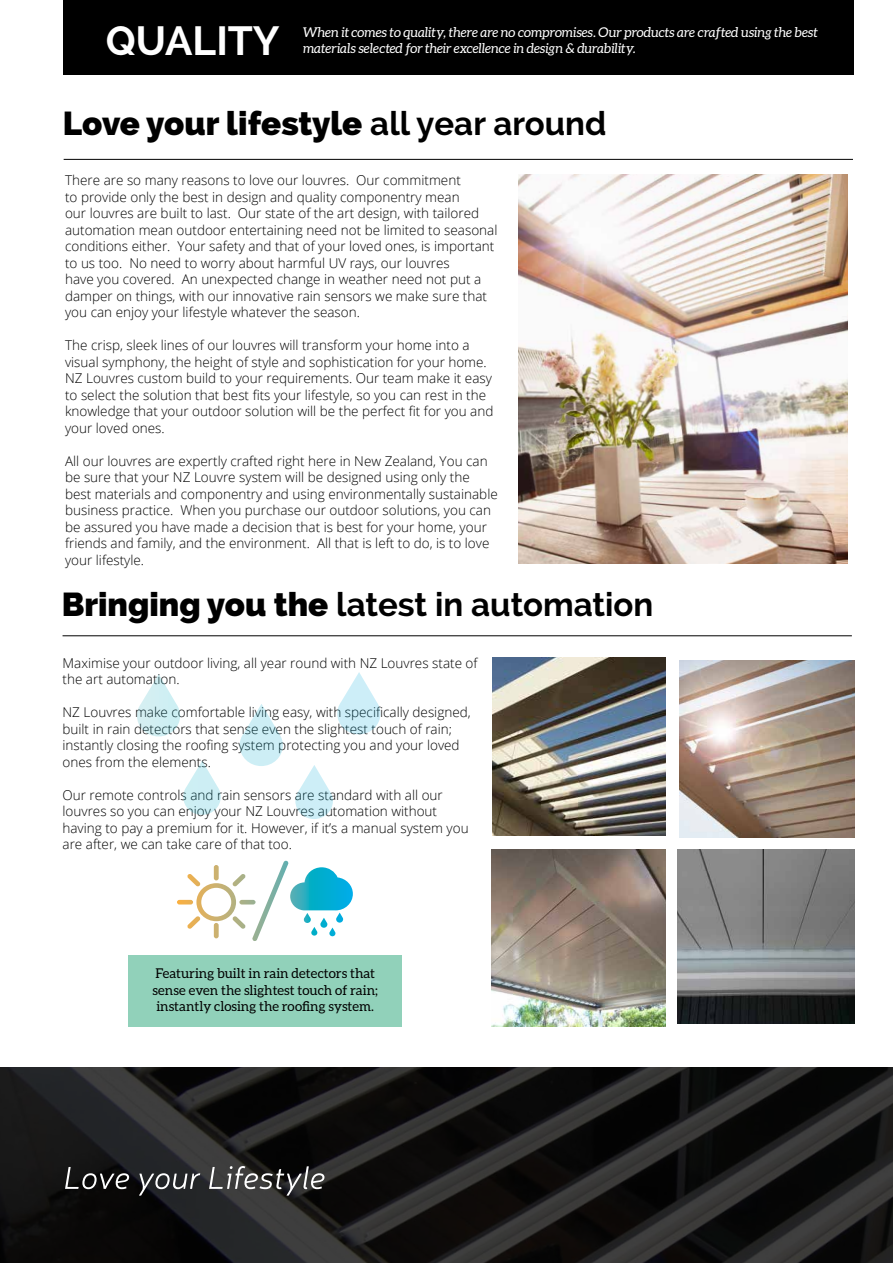
<style>
.page{position:relative;width:893px;height:1263px;background:#fff}
.page>*{position:absolute;margin:0;border:0;box-sizing:border-box;transform-origin:0 0}
.t1{font:700 40.5px "Raleway";color:#fff}
.t2{font:700 33px "Raleway";color:#000}
.t3{font:800 33px "Raleway";color:#000}
.t4{font:300 13.5px/16.5px "Open Sans";color:#000}
.t5{font:italic 13.5px "Aleo";letter-spacing:-.01em;color:#fff}
.t6{font:13.5px/16.5px "Aleo";color:#000}
.s1{font-weight:700}
.s2{font-weight:800}
</style>
<div class="page">
<svg style="left:0;top:1067px;width:893px;height:196px;background:#1a1a1a"></svg>
<img style="left:492px;top:658px;width:173px;height:178px">
<img style="left:492px;top:850px;width:173px;height:176px">
<hr style="left:64px;top:159px;width:789px;height:1px;background:#000">
<div style="left:63px;top:0;width:790px;height:75px;background:#000"></div>
<hr style="left:63px;top:635px;width:789px;height:1px;background:#000">
<svg style="left:177px;top:861px;width:176px;height:80px"></svg>
<div style="left:128px;top:955px;width:274px;height:72px;background:#91d1ba"></div>
<svg style="left:65px;top:1167px;width:64px;height:22px"></svg>
<svg style="left:139px;top:1173px;width:61px;height:22px"></svg>
<svg style="left:209px;top:1166px;width:115px;height:29px;background:#515050"></svg>
<img style="left:678px;top:850px;width:177px;height:174px">
<img style="left:680px;top:661px;width:175px;height:176px">
<img style="left:518px;top:175px;width:330px;height:388px">
<svg style="left:137px;top:672px;width:243px;height:147px"></svg>
<h1 class="t1" style="left:106px;top:18px;width:175px">QUALITY</h1>
<p class="t5" style="left:303px;top:25px;width:516px">When it comes to quality, there are no compromises. Our products are crafted using the best</p>
<p class="t5" style="left:303px;top:41px;width:334px">materials selected for their excellence in design &amp; durability.</p>
<h2 class="t3" style="left:63px;top:104px;width:545px">Love your lifestyle <span class="s1">all year around</span></h2>
<p class="t4" style="left:65px;top:172px;width:434px">There are so many reasons to love our louvres. Our commitment<br>to provide only the best in design and quality componentry mean<br>our louvres are built to last. Our state of the art design, with tailored automation mean outdoor entertaining need not be limited to seasonal conditions either. Your safety and that of your loved ones, is important to us too. No need to worry about harmful UV rays, our louvres<br>have you covered. An unexpected change in weather need not put a damper on things, with our innovative rain sensors we make sure that you can enjoy your lifestyle whatever the season.</p>
<p class="t4" style="left:65px;top:337px;width:430px">The crisp, sleek lines of our louvres will transform your home into a visual symphony, the height of style and sophistication for your home.<br>NZ Louvres custom build to your requirements. Our team make it easy to select the solution that best fits your lifestyle, so you can rest in the knowledge that your outdoor solution will be the perfect fit for you and your loved ones.</p>
<p class="t4" style="left:65px;top:452px;width:434px">All our louvres are expertly crafted right here in New Zealand, You can be sure that your NZ Louvre system will be designed using only the best materials and componentry and using environmentally sustainable business practice. When you purchase our outdoor solutions, you can be assured you have made a decision that is best for your home, your friends and family, and the environment. All that is left to do, is to love your lifestyle.</p>
<h2 class="t2" style="left:62px;top:586px;width:593px"><span class="s2">Bringing you the</span> latest in automation</h2>
<p class="t4" style="left:63px;top:654px;width:416px">Maximise your outdoor living, all year round with NZ Louvres state of the art automation.</p>
<p class="t4" style="left:63px;top:704px;width:410px">NZ Louvres make comfortable living easy, with specifically designed, built in rain detectors that sense even the slightest touch of rain; instantly closing the roofing system protecting you and your loved ones from the elements.</p>
<p class="t4" style="left:63px;top:786px;width:408px">Our remote controls and rain sensors are standard with all our louvres so you can enjoy your NZ Louvres automation without having to pay a premium for it. However, if it’s a manual system you are after, we can take care of that too.</p>
<p class="t6" style="left:152px;top:965px;width:227px">Featuring built in rain detectors that sense even the slightest touch of rain; instantly closing the roofing system.</p>
</div>
